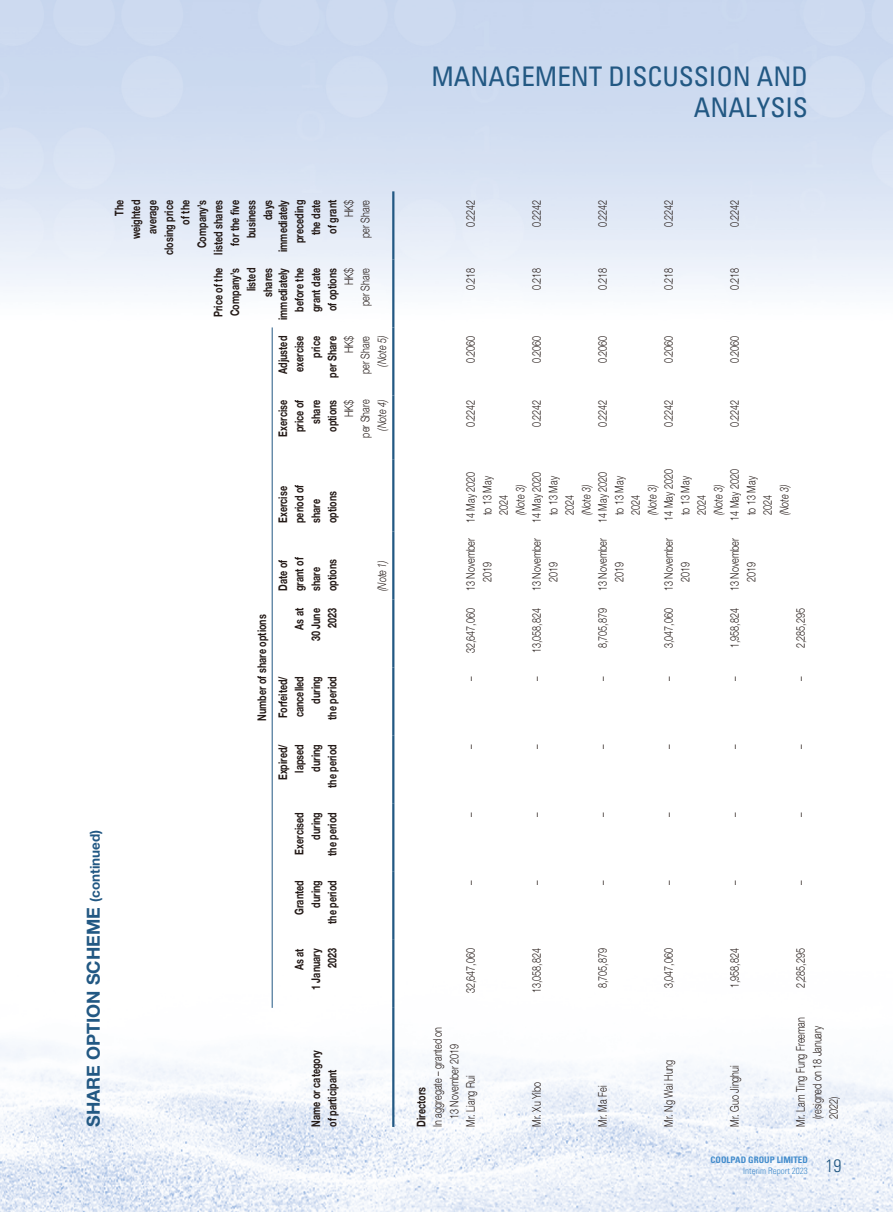
<style>
.page{position:relative;width:893px;height:1212px;background:#fff}
.page>*{position:absolute;margin:0;border:0;box-sizing:border-box;transform-origin:0 0}
.t1{font:condensed 27px/31.5px "Univers LT Std";color:#225883;text-align:right}
.t2{font:700 18px "Helvetica Neue LT Std";color:#225883}
.t3{font:300 12px/16.5px "Helvetica Neue LT Std";color:#231916;scale:.75 1}
.t4{font:700 12px/16.5px "Helvetica Neue LT Std";color:#231916;text-align:right;scale:.75 1}
.t5{font:italic 300 12px "Helvetica Neue LT Std";letter-spacing:-.005em;color:#231916;scale:.75 1}
.t6{font:700 condensed 9px/10.8px "Univers LT Std";color:#428ccc}
.s1{font-size:13.5px}
.s2{font-weight:300}
</style>
<div class="page">
<img style="left:0;top:0;width:893px;height:1212px">
<hr style="left:272px;top:327px;width:1px;height:681px;background:#225883">
<hr style="left:392px;top:1008px;width:2px;height:119px;background:#225883">
<hr style="left:392px;top:940px;width:2px;height:68px;background:#225883">
<hr style="left:392px;top:872px;width:2px;height:68px;background:#225883">
<hr style="left:392px;top:804px;width:2px;height:68px;background:#225883">
<hr style="left:392px;top:736px;width:2px;height:68px;background:#225883">
<hr style="left:392px;top:668px;width:2px;height:68px;background:#225883">
<hr style="left:392px;top:600px;width:2px;height:68px;background:#225883">
<hr style="left:392px;top:531px;width:2px;height:69px;background:#225883">
<hr style="left:392px;top:459px;width:2px;height:72px;background:#225883">
<hr style="left:392px;top:395px;width:2px;height:64px;background:#225883">
<hr style="left:392px;top:327px;width:2px;height:68px;background:#225883">
<hr style="left:392px;top:259px;width:2px;height:68px;background:#225883">
<hr style="left:392px;top:191px;width:2px;height:68px;background:#225883">
<h1 class="t1" style="left:431px;top:60px;width:378px">MANAGEMENT DISCUSSION AND<br>ANALYSIS</h1>
<p class="t4" style="left:274px;top:252px;width:71px;rotate:-90deg">immediately preceding the date<br>of grant</p>
<p class="t3" style="left:357px;top:238px;width:52px;rotate:-90deg">per Share</p>
<p class="t4" style="left:111px;top:255px;width:75px;rotate:-90deg">The weighted average closing price of the<br>Company’s listed shares for the five business days</p>
<p class="t3" style="left:340px;top:217px;width:24px;rotate:-90deg">HK$</p>
<p class="t4" style="left:274px;top:312px;width:61px;text-align:justify;text-indent:-8px;rotate:-90deg">immediately before the grant date of options</p>
<p class="t3" style="left:357px;top:306px;width:52px;rotate:-90deg">per Share</p>
<p class="t4" style="left:210px;top:317px;width:67px;rotate:-90deg">Price of the<br>Company’s listed shares</p>
<p class="t3" style="left:340px;top:285px;width:24px;rotate:-90deg">HK$</p>
<p class="t3" style="left:357px;top:374px;width:52px;rotate:-90deg">per Share</p>
<p class="t4" style="left:274px;top:378px;width:57px;rotate:-90deg">Adjusted exercise price<br>per Share</p>
<p class="t3" style="left:340px;top:353px;width:24px;rotate:-90deg">HK$</p>
<p class="t5" style="left:375px;top:367px;width:44px;rotate:-90deg">(Note 5)</p>
<p class="t4" style="left:274px;top:436px;width:51px;rotate:-90deg">Exercise price of share options</p>
<p class="t3" style="left:357px;top:438px;width:52px;rotate:-90deg">per Share</p>
<p class="t3" style="left:340px;top:417px;width:24px;rotate:-90deg">HK$</p>
<p class="t5" style="left:375px;top:431px;width:44px;rotate:-90deg">(Note 4)</p>
<h2 class="t2" style="left:82px;top:1127px;width:299px;rotate:-90deg">SHARE OPTION SCHEME <span class="s1">(continued)</span></h2>
<p class="t4" style="left:274px;top:523px;width:53px;text-align:left;rotate:-90deg">Exercise period of share options</p>
<p class="t4" style="left:253px;top:721px;width:143px;rotate:-90deg">Number of share options</p>
<p class="t4" style="left:274px;top:591px;width:46px;text-align:left;rotate:-90deg">Date of grant of share options</p>
<p class="t4" style="left:291px;top:641px;width:46px;rotate:-90deg">As at<br>30 June<br>2023</p>
<p class="t4" style="left:274px;top:720px;width:60px;rotate:-90deg">Forfeited/ cancelled during the period</p>
<p class="t4" style="left:274px;top:788px;width:60px;rotate:-90deg">Expired/ lapsed during the period</p>
<p class="t4" style="left:291px;top:856px;width:60px;rotate:-90deg">Exercised during the period</p>
<p class="t4" style="left:291px;top:924px;width:60px;rotate:-90deg">Granted during the period</p>
<p class="t4" style="left:291px;top:990px;width:57px;rotate:-90deg">As at<br>1 January<br>2023</p>
<p class="t4" style="left:307px;top:1127px;width:104px;text-align:left;rotate:-90deg">Name or category of participant</p>
<p class="t5" style="left:375px;top:591px;width:44px;rotate:-90deg">(Note 1)</p>
<p class="t3" style="left:462px;top:227px;width:38px;rotate:-90deg">0.2242</p>
<p class="t3" style="left:528px;top:227px;width:38px;rotate:-90deg">0.2242</p>
<p class="t3" style="left:594px;top:227px;width:38px;rotate:-90deg">0.2242</p>
<p class="t3" style="left:660px;top:227px;width:38px;rotate:-90deg">0.2242</p>
<p class="t3" style="left:726px;top:227px;width:38px;rotate:-90deg">0.2242</p>
<p class="t3" style="left:462px;top:290px;width:32px;rotate:-90deg">0.218</p>
<p class="t3" style="left:528px;top:290px;width:32px;rotate:-90deg">0.218</p>
<p class="t3" style="left:594px;top:290px;width:32px;rotate:-90deg">0.218</p>
<p class="t3" style="left:660px;top:290px;width:32px;rotate:-90deg">0.218</p>
<p class="t3" style="left:726px;top:290px;width:32px;rotate:-90deg">0.218</p>
<p class="t3" style="left:462px;top:363px;width:38px;rotate:-90deg">0.2060</p>
<p class="t3" style="left:528px;top:363px;width:38px;rotate:-90deg">0.2060</p>
<p class="t3" style="left:594px;top:363px;width:38px;rotate:-90deg">0.2060</p>
<p class="t3" style="left:660px;top:363px;width:38px;rotate:-90deg">0.2060</p>
<p class="t3" style="left:726px;top:363px;width:38px;rotate:-90deg">0.2060</p>
<p class="t3" style="left:462px;top:427px;width:38px;rotate:-90deg">0.2242</p>
<p class="t3" style="left:528px;top:427px;width:38px;rotate:-90deg">0.2242</p>
<p class="t3" style="left:594px;top:427px;width:38px;rotate:-90deg">0.2242</p>
<p class="t3" style="left:660px;top:427px;width:38px;rotate:-90deg">0.2242</p>
<p class="t3" style="left:726px;top:427px;width:38px;rotate:-90deg">0.2242</p>
<p class="t3" style="left:726px;top:515px;width:63px;text-indent:-5px;rotate:-90deg">14 May 2020 to 13 May<br>2024</p>
<p class="t3" style="left:660px;top:515px;width:63px;text-indent:-5px;rotate:-90deg">14 May 2020 to 13 May<br>2024</p>
<p class="t3" style="left:594px;top:515px;width:60px;text-indent:-8px;rotate:-90deg">14 May 2020 to 13 May<br>2024</p>
<p class="t3" style="left:528px;top:515px;width:60px;text-indent:-8px;rotate:-90deg">14 May 2020 to 13 May<br>2024</p>
<p class="t3" style="left:462px;top:515px;width:60px;text-indent:-8px;rotate:-90deg">14 May 2020 to 13 May<br>2024</p>
<p class="t5" style="left:777px;top:515px;width:44px;rotate:-90deg">(Note 3)</p>
<p class="t5" style="left:711px;top:515px;width:44px;rotate:-90deg">(Note 3)</p>
<p class="t5" style="left:645px;top:515px;width:44px;rotate:-90deg">(Note 3)</p>
<p class="t5" style="left:579px;top:515px;width:44px;rotate:-90deg">(Note 3)</p>
<p class="t5" style="left:513px;top:515px;width:44px;rotate:-90deg">(Note 3)</p>
<p class="t3" style="left:462px;top:582px;width:60px;text-indent:-9px;rotate:-90deg">13 November<br>2019</p>
<p class="t3" style="left:462px;top:681px;width:98px;rotate:-90deg">– 32,647,060</p>
<p class="t3" style="left:462px;top:749px;width:7px;rotate:-90deg">–</p>
<p class="t3" style="left:462px;top:817px;width:7px;rotate:-90deg">–</p>
<p class="t3" style="left:462px;top:885px;width:7px;rotate:-90deg">–</p>
<p class="t3" style="left:462px;top:993px;width:62px;rotate:-90deg">32,647,060</p>
<p class="t3" style="left:429px;top:1127px;width:135px;rotate:-90deg">In aggregate – granted on</p>
<p class="t3" style="left:446px;top:1119px;width:102px;rotate:-90deg">13 November 2019</p>
<p class="t3" style="left:462px;top:1127px;width:70px;rotate:-90deg">Mr. Liang Rui</p>
<p class="t4" style="left:413px;top:1127px;width:55px;rotate:-90deg">Directors</p>
<p class="t3" style="left:528px;top:582px;width:60px;text-indent:-9px;rotate:-90deg">13 November<br>2019</p>
<p class="t3" style="left:528px;top:681px;width:98px;rotate:-90deg">– 13,058,824</p>
<p class="t3" style="left:528px;top:749px;width:7px;rotate:-90deg">–</p>
<p class="t3" style="left:528px;top:817px;width:8px;rotate:-90deg">–</p>
<p class="t3" style="left:528px;top:885px;width:7px;rotate:-90deg">–</p>
<p class="t3" style="left:528px;top:993px;width:62px;rotate:-90deg">13,058,824</p>
<p class="t3" style="left:528px;top:1127px;width:62px;rotate:-90deg">Mr. Xu Yibo</p>
<p class="t3" style="left:594px;top:582px;width:60px;text-indent:-9px;rotate:-90deg">13 November<br>2019</p>
<p class="t3" style="left:594px;top:681px;width:98px;rotate:-90deg">– 8,705,879</p>
<p class="t3" style="left:594px;top:749px;width:7px;rotate:-90deg">–</p>
<p class="t3" style="left:594px;top:817px;width:8px;rotate:-90deg">–</p>
<p class="t3" style="left:594px;top:885px;width:7px;rotate:-90deg">–</p>
<p class="t3" style="left:594px;top:988px;width:55px;rotate:-90deg">8,705,879</p>
<p class="t3" style="left:594px;top:1127px;width:56px;rotate:-90deg">Mr. Ma Fei</p>
<p class="t3" style="left:660px;top:582px;width:60px;text-indent:-9px;rotate:-90deg">13 November<br>2019</p>
<p class="t3" style="left:726px;top:582px;width:60px;text-indent:-9px;rotate:-90deg">13 November<br>2019</p>
<p class="t3" style="left:660px;top:681px;width:98px;rotate:-90deg">– 3,047,060</p>
<p class="t3" style="left:726px;top:681px;width:98px;rotate:-90deg">– 1,958,824</p>
<p class="t3" style="left:792px;top:681px;width:98px;rotate:-90deg">– 2,285,295</p>
<p class="t3" style="left:660px;top:749px;width:7px;rotate:-90deg">–</p>
<p class="t3" style="left:726px;top:749px;width:7px;rotate:-90deg">–</p>
<p class="t3" style="left:792px;top:749px;width:7px;rotate:-90deg">–</p>
<p class="t3" style="left:660px;top:817px;width:8px;rotate:-90deg">–</p>
<p class="t3" style="left:726px;top:817px;width:8px;rotate:-90deg">–</p>
<p class="t3" style="left:792px;top:817px;width:7px;rotate:-90deg">–</p>
<p class="t3" style="left:660px;top:885px;width:7px;rotate:-90deg">–</p>
<p class="t3" style="left:726px;top:885px;width:7px;rotate:-90deg">–</p>
<p class="t3" style="left:792px;top:885px;width:7px;rotate:-90deg">–</p>
<p class="t3" style="left:660px;top:988px;width:55px;rotate:-90deg">3,047,060</p>
<p class="t3" style="left:660px;top:1127px;width:91px;rotate:-90deg">Mr. Ng Wai Hung</p>
<p class="t3" style="left:726px;top:988px;width:55px;rotate:-90deg">1,958,824</p>
<p class="t3" style="left:726px;top:1127px;width:84px;rotate:-90deg">Mr. Guo Jinghui</p>
<p class="t3" style="left:792px;top:988px;width:55px;rotate:-90deg">2,285,295</p>
<p class="t3" style="left:792px;top:1119px;width:138px;text-indent:-8px;rotate:-90deg">Mr. Lam Ting Fung Freeman (resigned on 18 January<br>2022)</p>
<p class="t6" style="left:743px;top:1155px;width:100px;text-indent:-33px">COOLPAD GROUP LIMITED<br><span class="s2">Interim Report 2023</span> <sup>19</sup></p>
</div>
